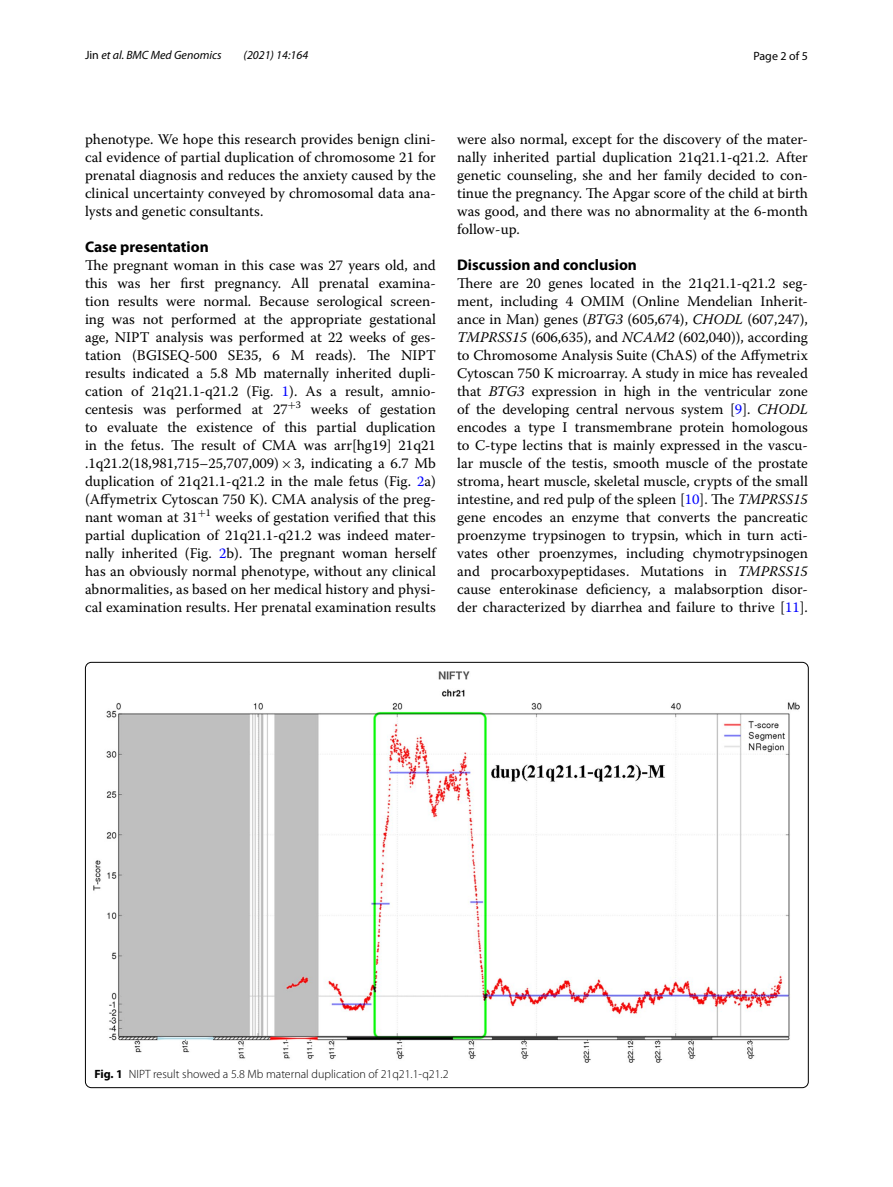
<style>
.page{position:relative;width:893px;height:1187px;background:#fff}
.page>*{position:absolute;margin:0;border:0;box-sizing:border-box;transform-origin:0 0}
.t1{font:700 15.45px "Myriad Pro";color:#000}
.t2{font:14.7px/18px "Warnock Pro";color:#000;text-align:justify}
.t3{font:300 12px "Myriad Pro";color:#000}
.t4{font:italic 12px "Myriad Pro";color:#000}
.t5{font:12px "Myriad Pro";color:#000}
.s1{font-style:normal}
.s2{color:#00f}
.s3{font-family:"MTSY"}
.s4{font-style:italic}
.s5{font-weight:700}
</style>
<div class="page">
<img style="left:94px;top:671px;width:706px;height:391px">
<p class="t4" style="left:85px;top:48px;width:138px"><span class="s1">Jin</span> et al. BMC Med Genomics</p>
<p class="t4" style="left:244px;top:48px;width:66px">(2021) 14:164</p>
<p class="t5" style="left:753px;top:48px;width:56px">Page 2 of 5</p>
<p class="t2" style="left:85px;top:130px;width:352px">phenotype. We hope this research provides benign clini&shy;cal evidence of partial duplication of chromosome 21 for prenatal diagnosis and reduces the anxiety caused by the clinical uncertainty conveyed by chromosomal data ana&shy;lysts and genetic consultants.</p>
<p class="t1" style="left:85px;top:236px;width:125px">Case presentation</p>
<p class="t2" style="left:85px;top:256px;width:352px">The pregnant woman in this case was 27 years old, and this was her first pregnancy. All prenatal examina&shy;tion results were normal. Because serological screen&shy;ing was not performed at the appropriate gestational age, NIPT analysis was performed at 22 weeks of ges&shy;tation (BGISEQ-500 SE35, 6 M reads). The NIPT results indicated a 5.8 Mb maternally inherited dupli&shy;cation of 21q21.1-q21.2 (Fig. <span class="s2">1</span>). As a result, amnio&shy;centesis was performed at 27<sup>+</sup><sup>3</sup> weeks of gestation to evaluate the existence of this partial duplication in the fetus. The result of CMA was arr[hg19] 21q21 .1q21.2(18,981,715–25,707,009)<span class="s3">×</span>3, indicating a 6.7 Mb duplication of 21q21.1-q21.2 in the male fetus (Fig. <span class="s2">2</span>a) (Affymetrix Cytoscan 750 K). CMA analysis of the preg&shy;nant woman at 31<sup>+</sup><sup>1</sup> weeks of gestation verified that this partial duplication of 21q21.1-q21.2 was indeed mater&shy;nally inherited (Fig. <span class="s2">2</span>b). The pregnant woman herself has an obviously normal phenotype, without any clinical abnormalities, as based on her medical history and physi&shy;cal examination results. Her prenatal examination results</p>
<p class="t2" style="left:457px;top:130px;width:352px">were also normal, except for the discovery of the mater&shy;nally inherited partial duplication 21q21.1-q21.2. After genetic counseling, she and her family decided to con&shy;tinue the pregnancy. The Apgar score of the child at birth was good, and there was no abnormality at the 6-month follow-up.</p>
<p class="t1" style="left:457px;top:254px;width:181px">Discussion and conclusion</p>
<p class="t2" style="left:457px;top:274px;width:352px">There are 20 genes located in the 21q21.1-q21.2 seg&shy;ment, including 4 OMIM (Online Mendelian Inherit&shy;ance in Man) genes (<span class="s4">BTG3</span> (605,674), <span class="s4">CHODL</span> (607,247), <span class="s4">TMPRSS15</span> (606,635), and <span class="s4">NCAM2</span> (602,040)), according to Chromosome Analysis Suite (ChAS) of the Affymetrix Cytoscan 750 K microarray. A study in mice has revealed that <span class="s4">BTG3</span> expression in high in the ventricular zone of the developing central nervous system [<span class="s2">9</span>]. <span class="s4">CHODL </span>encodes a type I transmembrane protein homologous to C-type lectins that is mainly expressed in the vascu&shy;lar muscle of the testis, smooth muscle of the prostate stroma, heart muscle, skeletal muscle, crypts of the small intestine, and red pulp of the spleen [<span class="s2">10</span>]. The <span class="s4">TMPRSS15 </span>gene encodes an enzyme that converts the pancreatic proenzyme trypsinogen to trypsin, which in turn acti&shy;vates other proenzymes, including chymotrypsinogen and procarboxypeptidases. Mutations in <span class="s4">TMPRSS15 </span>cause enterokinase deficiency, a malabsorption disor&shy;der characterized by diarrhea and failure to thrive [<span class="s2">11</span>].</p>
<p class="t3" style="left:94px;top:1066px;width:356px"><span class="s5">Fig. 1</span> NIPT result showed a 5.8 Mb maternal duplication of 21q21.1-q21.2</p>
</div>
